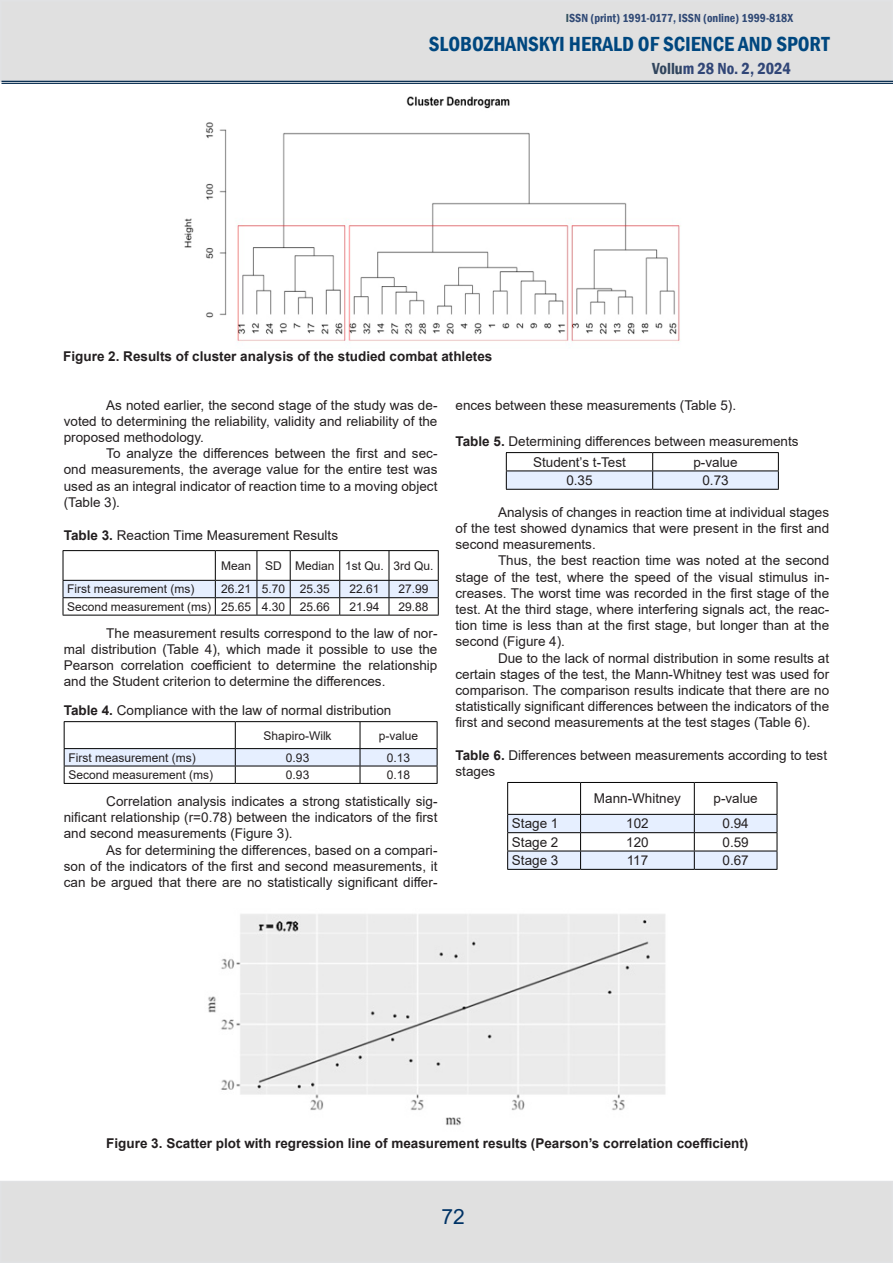
<style>
.page{position:relative;width:893px;height:1263px;background:#fff}
.page>*{position:absolute;margin:0;border:0;box-sizing:border-box;transform-origin:0 0}
.t1{font:600 condensed 21px "Franklin Gothic";color:#00477f}
.t2{font:21px "Arial";color:#036}
.t3{font:600 condensed 16.5px "Franklin Gothic";color:#314677}
.Типовий{font:13.5px/16.2px "Arial";color:#231f20;text-align:justify}
.Типовий-2{font:700 13.5px "Arial";color:#231f20}
.Основний_текст{font:700 13.5px "Arial";color:#231f20}
.Типовий-3{font:12px "Arial";color:#231f20}
.t4{font:600 condensed 12px "Franklin Gothic";color:#314a76}
.s1{color:#314f5b}
.s2{color:#31455d}
.s3{font-weight:700}
</style>
<div class="page">
<div style="left:0;top:1181px;width:893px;height:82px;background:#e0e0e0"></div>
<div style="left:0;top:0;width:893px;height:82px;background:#e0e0e0;border:2px solid #e1e2e4"></div>
<hr style="left:2px;top:81px;width:891px;height:1px;background:#0c3153">
<hr style="left:2px;top:83px;width:891px;height:1px;background:#0c3153">
<hr style="left:63px;top:550px;width:152px;height:1px;background:#000">
<hr style="left:215px;top:550px;width:42px;height:1px;background:#000">
<hr style="left:257px;top:550px;width:33px;height:1px;background:#000">
<hr style="left:290px;top:550px;width:50px;height:1px;background:#000">
<hr style="left:340px;top:550px;width:49px;height:1px;background:#000">
<hr style="left:389px;top:550px;width:50px;height:1px;background:#000">
<hr style="left:63px;top:615px;width:152px;height:1px;background:#000">
<hr style="left:215px;top:615px;width:42px;height:1px;background:#000">
<hr style="left:257px;top:615px;width:33px;height:1px;background:#000">
<hr style="left:290px;top:615px;width:50px;height:1px;background:#000">
<hr style="left:340px;top:615px;width:49px;height:1px;background:#000">
<hr style="left:389px;top:615px;width:50px;height:1px;background:#000">
<svg style="left:63px;top:551px;width:376px;height:64px"></svg>
<hr style="left:64px;top:721px;width:171px;height:1px;background:#000">
<hr style="left:235px;top:721px;width:125px;height:1px;background:#000">
<hr style="left:360px;top:721px;width:77px;height:1px;background:#000">
<hr style="left:64px;top:783px;width:171px;height:1px;background:#000">
<hr style="left:235px;top:783px;width:125px;height:1px;background:#000">
<hr style="left:360px;top:783px;width:77px;height:1px;background:#000">
<svg style="left:64px;top:722px;width:374px;height:61px"></svg>
<hr style="left:506px;top:452px;width:147px;height:1px;background:#000">
<hr style="left:653px;top:452px;width:126px;height:1px;background:#000">
<hr style="left:506px;top:489px;width:147px;height:1px;background:#000">
<hr style="left:653px;top:489px;width:126px;height:1px;background:#000">
<svg style="left:506px;top:453px;width:273px;height:36px"></svg>
<hr style="left:507px;top:782px;width:74px;height:1px;background:#000">
<hr style="left:581px;top:782px;width:113px;height:1px;background:#000">
<hr style="left:694px;top:782px;width:83px;height:1px;background:#000">
<hr style="left:507px;top:869px;width:74px;height:1px;background:#000">
<hr style="left:581px;top:869px;width:113px;height:1px;background:#000">
<hr style="left:694px;top:869px;width:83px;height:1px;background:#000">
<hr style="left:507px;top:783px;width:1px;height:31px;background:#000">
<hr style="left:580px;top:783px;width:1px;height:31px;background:#000">
<hr style="left:694px;top:783px;width:1px;height:31px;background:#000">
<hr style="left:777px;top:783px;width:1px;height:31px;background:#000">
<svg style="left:507px;top:814px;width:271px;height:55px"></svg>
<img style="left:184px;top:96px;width:497px;height:247px">
<img style="left:208px;top:914px;width:457px;height:212px">
<p class="t4" style="left:566px;top:10px;width:229px"><span class="s1">I</span>SSN (print) 1991-0177, ISSN (online) 1999-818X</p>
<h1 class="t1" style="left:429px;top:30px;width:402px">SLOBOZHANSKYI HERALD OF SCIENCE AND SPORT</h1>
<p class="t3" style="left:652px;top:57px;width:140px"><span class="s2">Vollu</span>m 28 No. 2, 2024</p>
<p class="Основний_текст" style="left:63px;top:347px;width:431px">Figure 2. Results of cluster analysis of the studied combat athletes</p>
<p class="Типовий" style="left:64px;top:397px;width:375px;text-indent:43px">As noted earlier, the second stage of the study was de&shy;voted to determining the reliability, validity and reliability of the proposed methodology.</p>
<p class="Типовий" style="left:64px;top:445px;width:375px;text-indent:43px">To analyze the differences between the first and sec&shy;ond measurements, the average value for the entire test was used as an integral indicator of reaction time to a moving object (Table 3).</p>
<p class="Типовий" style="left:64px;top:527px;width:276px"><span class="s3">Table 3.</span> Reaction Time Measurement Results</p>
<p class="Типовий-3" style="left:221px;top:557px;width:32px">Mean</p>
<p class="Типовий-3" style="left:265px;top:557px;width:18px">SD</p>
<p class="Типовий-3" style="left:295px;top:557px;width:41px">Median</p>
<p class="Типовий-3" style="left:345px;top:557px;width:40px">1st Qu.</p>
<p class="Типовий-3" style="left:394px;top:557px;width:42px">3rd Qu.</p>
<p class="Типовий-3" style="left:67px;top:581px;width:129px">First measurement (ms)</p>
<p class="Типовий-3" style="left:221px;top:581px;width:32px">26.21</p>
<p class="Типовий-3" style="left:262px;top:581px;width:25px">5.70</p>
<p class="Типовий-3" style="left:300px;top:581px;width:32px">25.35</p>
<p class="Типовий-3" style="left:349px;top:581px;width:32px">22.61</p>
<p class="Типовий-3" style="left:399px;top:581px;width:32px">27.99</p>
<p class="Типовий-3" style="left:67px;top:598px;width:145px">Second measurement (ms)</p>
<p class="Типовий-3" style="left:221px;top:598px;width:32px">25.65</p>
<p class="Типовий-3" style="left:262px;top:598px;width:25px">4.30</p>
<p class="Типовий-3" style="left:300px;top:598px;width:32px">25.66</p>
<p class="Типовий-3" style="left:349px;top:598px;width:32px">21.94</p>
<p class="Типовий-3" style="left:399px;top:598px;width:32px">29.88</p>
<p class="Типовий" style="left:64px;top:625px;width:375px;text-indent:43px">The measurement results correspond to the law of nor&shy;mal distribution (Table 4), which made it possible to use the Pearson correlation coefficient to determine the relationship and the Student criterion to determine the differences.</p>
<p class="Типовий" style="left:64px;top:702px;width:329px"><span class="s3">Table 4.</span> Compliance with the law of normal distribution</p>
<p class="Типовий-3" style="left:264px;top:727px;width:70px">Shapiro-Wilk</p>
<p class="Типовий-3" style="left:379px;top:727px;width:41px">p-value</p>
<p class="Типовий-3" style="left:68px;top:749px;width:129px">First measurement (ms)</p>
<p class="Типовий-3" style="left:286px;top:749px;width:25px">0.93</p>
<p class="Типовий-3" style="left:387px;top:749px;width:25px">0.13</p>
<p class="Типовий-3" style="left:68px;top:766px;width:146px">Second measurement (ms)</p>
<p class="Типовий-3" style="left:286px;top:767px;width:25px">0.93</p>
<p class="Типовий-3" style="left:387px;top:767px;width:25px">0.18</p>
<p class="Типовий" style="left:64px;top:793px;width:375px;text-indent:43px">Correlation analysis indicates a strong statistically sig&shy;nificant relationship (r=0.78) between the indicators of the first and second measurements (Figure 3).</p>
<p class="Типовий" style="left:64px;top:842px;width:375px;text-indent:43px">As for determining the differences, based on a compari&shy;son of the indicators of the first and second measurements, it can be argued that there are no statistically significant differ-</p>
<p class="Типовий" style="left:455px;top:397px;width:282px">ences between these measurements (Table 5).</p>
<p class="Типовий" style="left:455px;top:433px;width:345px"><span class="s3">Table 5.</span> Determining differences between measurements</p>
<p class="Типовий" style="left:533px;top:454px;width:94px">Student’s t-Test</p>
<p class="Типовий" style="left:693px;top:454px;width:46px">p-value</p>
<p class="Типовий" style="left:566px;top:472px;width:28px">0.35</p>
<p class="Типовий" style="left:702px;top:472px;width:28px">0.73</p>
<p class="Типовий" style="left:455px;top:504px;width:375px;text-indent:43px">Analysis of changes in reaction time at individual stages of the test showed dynamics that were present in the first and second measurements.</p>
<p class="Типовий" style="left:455px;top:552px;width:375px;text-indent:43px">Thus, the best reaction time was noted at the second stage of the test, where the speed of the visual stimulus in&shy;creases. The worst time was recorded in the first stage of the test. At the third stage, where interfering signals act, the reac&shy;tion time is less than at the first stage, but longer than at the second (Figure 4).</p>
<p class="Типовий" style="left:455px;top:650px;width:375px;text-indent:43px">Due to the lack of normal distribution in some results at certain stages of the test, the Mann-Whitney test was used for comparison. The comparison results indicate that there are no statistically significant differences between the indicators of the first and second measurements at the test stages (Table 6).</p>
<p class="Типовий" style="left:455px;top:747px;width:373px"><span class="s3">Table 6.</span> Differences between measurements according to test stages</p>
<p class="Типовий" style="left:594px;top:790px;width:89px">Mann-Whitney</p>
<p class="Типовий" style="left:713px;top:790px;width:46px">p-value</p>
<p class="Типовий" style="left:512px;top:815px;width:48px">Stage 1</p>
<p class="Типовий" style="left:626px;top:815px;width:24px">102</p>
<p class="Типовий" style="left:722px;top:815px;width:28px">0.94</p>
<p class="Типовий" style="left:512px;top:834px;width:48px">Stage 2</p>
<p class="Типовий" style="left:626px;top:834px;width:24px">120</p>
<p class="Типовий" style="left:722px;top:834px;width:28px">0.59</p>
<p class="Типовий" style="left:512px;top:852px;width:48px">Stage 3</p>
<p class="Типовий" style="left:627px;top:852px;width:23px">117</p>
<p class="Типовий" style="left:722px;top:852px;width:28px">0.67</p>
<p class="Типовий-2" style="left:106px;top:1134px;width:644px">Figure 3. Scatter plot with regression line of measurement results (Pearson’s correlation coefficient)</p>
<h1 class="t2" style="left:442px;top:1202px;width:25px">72</h1>
</div>
